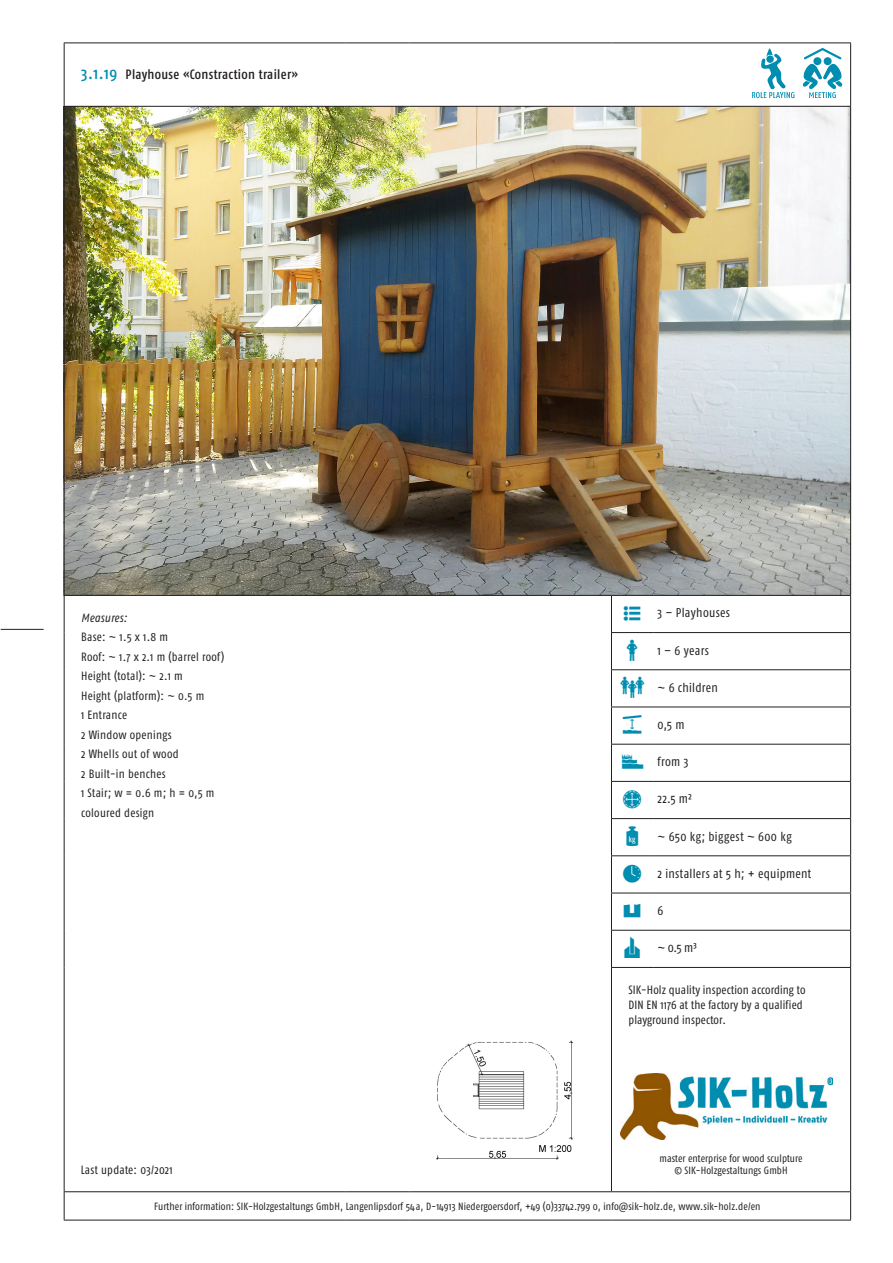
<style>
.page{position:relative;width:893px;height:1263px;background:#fff}
.page>*{position:absolute;margin:0;border:0;box-sizing:border-box;transform-origin:0 0}
.t1{font:500 condensed 13.5px "Fago OT";letter-spacing:.025em;color:#231f20}
.t2{font:condensed 12.75px "Fago OT";letter-spacing:.025em;color:#231f20}
.t3{font:condensed 12px/19.5px "Fago OT";letter-spacing:.02em;color:#231f20}
.t4{font:italic condensed 12px "Fago OT";letter-spacing:.02em;color:#231f20}
.t5{font:condensed 10.5px "Fago OT";letter-spacing:.01em;color:#231f20}
.s1{font-size:16.5px;color:#008db0}
</style>
<div class="page">
<img style="left:65px;top:107px;width:785px;height:488px">
<hr style="left:64px;top:596px;width:1px;height:36px;background:#231f20">
<hr style="left:64px;top:632px;width:1px;height:38px;background:#231f20">
<hr style="left:64px;top:670px;width:1px;height:37px;background:#231f20">
<hr style="left:64px;top:707px;width:1px;height:37px;background:#231f20">
<hr style="left:64px;top:744px;width:1px;height:37px;background:#231f20">
<hr style="left:64px;top:781px;width:1px;height:38px;background:#231f20">
<hr style="left:64px;top:819px;width:1px;height:37px;background:#231f20">
<hr style="left:64px;top:856px;width:1px;height:37px;background:#231f20">
<hr style="left:64px;top:893px;width:1px;height:37px;background:#231f20">
<hr style="left:64px;top:930px;width:1px;height:37px;background:#231f20">
<hr style="left:64px;top:967px;width:1px;height:224px;background:#231f20">
<svg style="left:64px;top:1192px;width:1px;height:28px"></svg>
<svg style="left:850px;top:1192px;width:1px;height:28px"></svg>
<hr style="left:64px;top:1220px;width:281px;height:1px;background:#231f20">
<hr style="left:345px;top:1220px;width:64px;height:1px;background:#231f20">
<hr style="left:409px;top:1220px;width:202px;height:1px;background:#231f20">
<hr style="left:611px;top:1220px;width:42px;height:1px;background:#231f20">
<hr style="left:653px;top:1220px;width:198px;height:1px;background:#231f20">
<hr style="left:64px;top:43px;width:281px;height:1px;background:#231f20">
<hr style="left:64px;top:43px;width:1px;height:63px;background:#231f20">
<hr style="left:345px;top:43px;width:64px;height:1px;background:#231f20">
<hr style="left:409px;top:43px;width:202px;height:1px;background:#231f20">
<hr style="left:611px;top:43px;width:42px;height:1px;background:#231f20">
<hr style="left:653px;top:43px;width:198px;height:1px;background:#231f20">
<hr style="left:64px;top:106px;width:281px;height:1px;background:#231f20">
<hr style="left:64px;top:107px;width:1px;height:488px;background:#231f20">
<hr style="left:345px;top:106px;width:64px;height:1px;background:#231f20">
<hr style="left:409px;top:106px;width:202px;height:1px;background:#231f20">
<hr style="left:611px;top:106px;width:42px;height:1px;background:#231f20">
<hr style="left:653px;top:106px;width:198px;height:1px;background:#231f20">
<hr style="left:850px;top:107px;width:1px;height:488px;background:#231f20">
<hr style="left:64px;top:595px;width:281px;height:1px;background:#231f20">
<hr style="left:345px;top:595px;width:64px;height:1px;background:#231f20">
<hr style="left:409px;top:595px;width:202px;height:1px;background:#231f20">
<hr style="left:611px;top:595px;width:42px;height:1px;background:#231f20">
<hr style="left:611px;top:596px;width:1px;height:36px;background:#231f20">
<hr style="left:653px;top:595px;width:198px;height:1px;background:#231f20">
<hr style="left:850px;top:596px;width:1px;height:36px;background:#231f20">
<hr style="left:611px;top:633px;width:1px;height:36px;background:#231f20">
<hr style="left:850px;top:633px;width:1px;height:36px;background:#231f20">
<hr style="left:611px;top:670px;width:1px;height:37px;background:#231f20">
<hr style="left:850px;top:670px;width:1px;height:37px;background:#231f20">
<hr style="left:611px;top:707px;width:1px;height:37px;background:#231f20">
<hr style="left:850px;top:707px;width:1px;height:37px;background:#231f20">
<hr style="left:611px;top:744px;width:1px;height:37px;background:#231f20">
<hr style="left:850px;top:744px;width:1px;height:37px;background:#231f20">
<hr style="left:611px;top:782px;width:1px;height:36px;background:#231f20">
<hr style="left:850px;top:782px;width:1px;height:36px;background:#231f20">
<hr style="left:611px;top:819px;width:1px;height:36px;background:#231f20">
<hr style="left:850px;top:819px;width:1px;height:36px;background:#231f20">
<hr style="left:611px;top:856px;width:1px;height:37px;background:#231f20">
<hr style="left:850px;top:856px;width:1px;height:37px;background:#231f20">
<hr style="left:611px;top:893px;width:1px;height:37px;background:#231f20">
<hr style="left:850px;top:893px;width:1px;height:37px;background:#231f20">
<hr style="left:611px;top:930px;width:1px;height:37px;background:#231f20">
<hr style="left:850px;top:930px;width:1px;height:37px;background:#231f20">
<hr style="left:611px;top:968px;width:1px;height:223px;background:#231f20">
<hr style="left:611px;top:632px;width:42px;height:1px;background:#231f20">
<hr style="left:611px;top:669px;width:42px;height:1px;background:#231f20">
<hr style="left:611px;top:707px;width:42px;height:1px;background:#231f20">
<hr style="left:611px;top:744px;width:42px;height:1px;background:#231f20">
<hr style="left:611px;top:781px;width:42px;height:1px;background:#231f20">
<hr style="left:611px;top:818px;width:42px;height:1px;background:#231f20">
<hr style="left:611px;top:855px;width:42px;height:1px;background:#231f20">
<hr style="left:611px;top:893px;width:42px;height:1px;background:#231f20">
<hr style="left:611px;top:930px;width:42px;height:1px;background:#231f20">
<hr style="left:611px;top:967px;width:42px;height:1px;background:#231f20">
<hr style="left:653px;top:967px;width:198px;height:1px;background:#231f20">
<hr style="left:64px;top:1191px;width:281px;height:1px;background:#231f20">
<hr style="left:345px;top:1191px;width:64px;height:1px;background:#231f20">
<hr style="left:409px;top:1191px;width:202px;height:1px;background:#231f20">
<hr style="left:611px;top:1191px;width:42px;height:1px;background:#231f20">
<hr style="left:653px;top:1191px;width:198px;height:1px;background:#231f20">
<hr style="left:653px;top:632px;width:198px;height:1px;background:#231f20">
<hr style="left:653px;top:669px;width:198px;height:1px;background:#231f20">
<hr style="left:653px;top:707px;width:198px;height:1px;background:#231f20">
<hr style="left:653px;top:744px;width:198px;height:1px;background:#231f20">
<hr style="left:653px;top:781px;width:198px;height:1px;background:#231f20">
<hr style="left:653px;top:818px;width:198px;height:1px;background:#231f20">
<hr style="left:653px;top:855px;width:198px;height:1px;background:#231f20">
<hr style="left:653px;top:893px;width:198px;height:1px;background:#231f20">
<hr style="left:653px;top:930px;width:198px;height:1px;background:#231f20">
<hr style="left:850px;top:968px;width:1px;height:223px;background:#231f20">
<hr style="left:850px;top:43px;width:1px;height:63px;background:#231f20">
<img style="left:620px;top:1073px;width:213px;height:67px">
<hr style="left:1px;top:629px;width:43px;height:1px;background:#231f20">
<img style="left:436px;top:1040px;width:137px;height:120px">
<p class="t1" style="left:81px;top:67px;width:218px"><span class="s1">3.1.19</span> Playhouse «Constraction trailer»</p>
<p class="t4" style="left:81px;top:610px;width:47px">Measures:</p>
<p class="t3" style="left:81px;top:627px;width:145px">Base: ~ 1.5 x 1.8 m<br>Roof: ~ 1.7 x 2.1 m (barrel roof)<br>Height (total): ~ 2.1 m</p>
<p class="t3" style="left:81px;top:686px;width:125px">Height (platform): ~ 0.5 m<br>1 Entrance<br>2 Window openings</p>
<p class="t3" style="left:81px;top:744px;width:99px">2 Whells out of wood<br>2 Built-in benches</p>
<p class="t3" style="left:81px;top:783px;width:135px">1 Stair; w = 0.6 m; h = 0,5 m coloured design</p>
<p class="t2" style="left:657px;top:605px;width:74px">3 – Playhouses</p>
<p class="t2" style="left:657px;top:642px;width:53px">1 – 6 years</p>
<p class="t2" style="left:657px;top:680px;width:62px">~ 6 children</p>
<p class="t2" style="left:657px;top:717px;width:29px">0,5 m</p>
<p class="t2" style="left:657px;top:754px;width:32px">from 3</p>
<p class="t2" style="left:657px;top:791px;width:36px">22.5 m²</p>
<p class="t2" style="left:657px;top:828px;width:136px">~ 650 kg; biggest ~ 600 kg</p>
<p class="t2" style="left:657px;top:866px;width:155px">2 installers at 5 h; + equipment</p>
<p class="t2" style="left:657px;top:903px;width:7px">6</p>
<p class="t2" style="left:657px;top:940px;width:41px">~ 0.5 m³</p>
<p class="t3" style="left:628px;top:980px;width:179px">SIK-Holz quality inspection according to</p>
<p class="t3" style="left:628px;top:995px;width:176px">DIN EN 1176 at the factory by a qualified</p>
<p class="t3" style="left:628px;top:1010px;width:99px">playground inspector.</p>
<p class="t5" style="left:659px;top:1152px;width:145px">master enterprise for wood sculpture</p>
<p class="t5" style="left:674px;top:1164px;width:115px">© SIK-Holzgestaltungs GmbH</p>
<p class="t5" style="left:154px;top:1200px;width:608px">Further information: SIK-Holzgestaltungs GmbH, Langenlipsdorf 54a, D-14913 Niedergoersdorf, +49 (0)33742.799 0, info@sik-holz.de, www.sik-holz.de/en</p>
<p class="t3" style="left:81px;top:1160px;width:94px">Last update: 03/2021</p>
</div>
